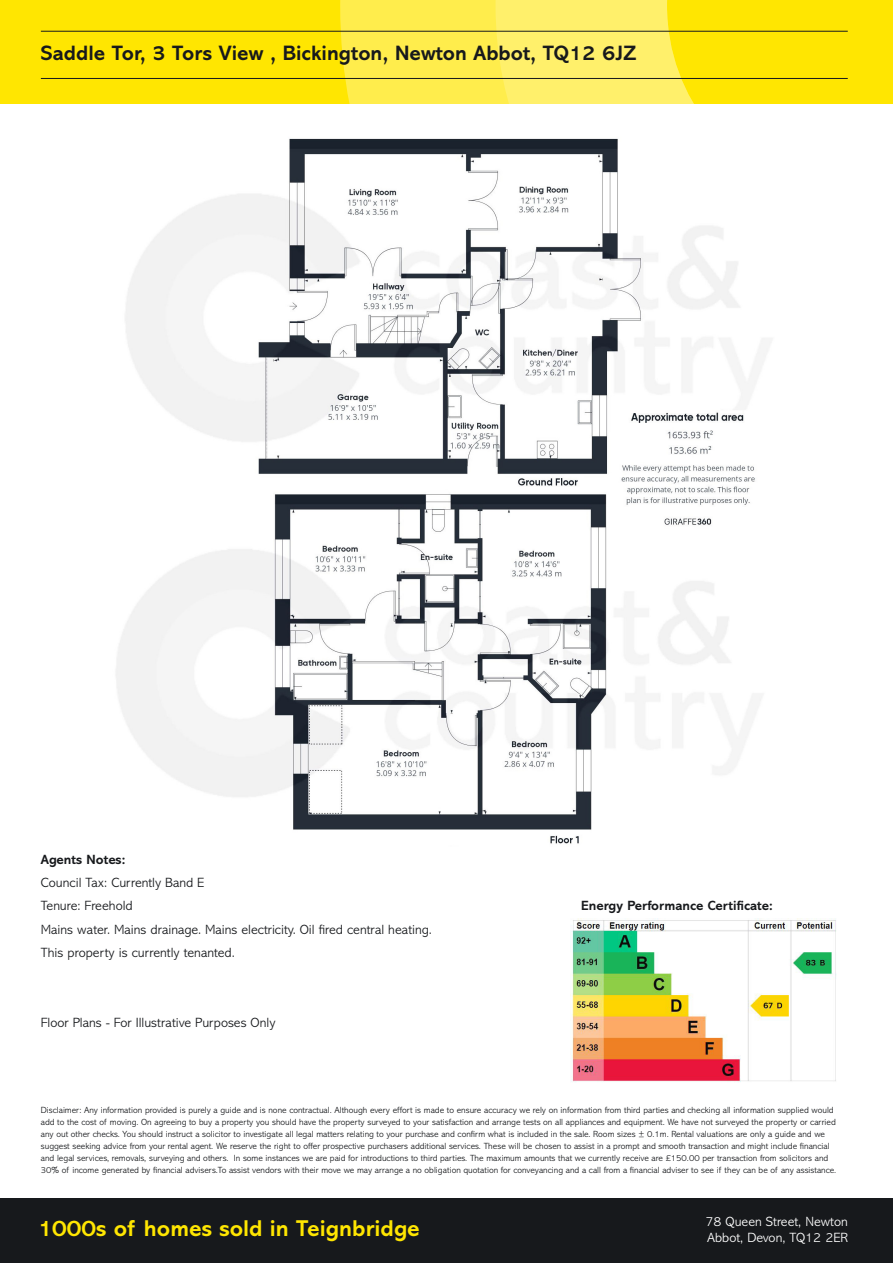
<style>
.page{position:relative;width:893px;height:1263px;background:#fff}
.page>*{position:absolute;margin:0;border:0;box-sizing:border-box;transform-origin:0 0}
.t1{font:700 23.1px "Abadi MT Std";color:#ffe601}
.t2{font:700 21px "Abadi MT Std";color:#17191c}
.t3{font:300 13.5px/23.2px "Abadi MT Std";color:#17191c}
.t4{font:300 13.5px/16.5px "Abadi MT Std";color:#fff}
.t5{font:700 13.5px "Abadi MT Std";color:#17191c}
.t6{font:300 9px/12px "Abadi MT Std";color:#17191c}
.s1{font-weight:700}
</style>
<div class="page">
<div style="left:0;top:0;width:893px;height:103px;background:#ffe601"></div>
<div style="left:340px;top:0;width:481px;height:103px;background:#ffed4c"></div>
<svg style="left:496px;top:0;width:325px;height:103px"></svg>
<div style="left:0;top:1198px;width:893px;height:65px;background:#17191c"></div>
<img style="left:570px;top:919px;width:267px;height:163px">
<hr style="left:41px;top:31px;width:807px;height:1px;background:#17191c">
<hr style="left:41px;top:78px;width:807px;height:1px;background:#17191c">
<img style="left:116px;top:138px;width:655px;height:706px">
<p class="t2" style="left:41px;top:41px;width:597px">Saddle Tor, 3 Tors View , Bickington, Newton Abbot, TQ12 6JZ</p>
<p class="t3" style="left:41px;top:848px;width:165px"><span class="s1">Agents Notes:<br></span>Council Tax: Currently Band E</p>
<p class="t3" style="left:41px;top:895px;width:93px">Tenure: Freehold</p>
<p class="t3" style="left:41px;top:918px;width:393px">Mains water. Mains drainage. Mains electricity. Oil fired central heating.</p>
<p class="t3" style="left:41px;top:941px;width:196px">This property is currently tenanted.</p>
<p class="t3" style="left:41px;top:1011px;width:236px">Floor Plans - For Illustrative Purposes Only</p>
<p class="t5" style="left:581px;top:897px;width:193px">Energy Performance Certificate:</p>
<p class="t6" style="left:41px;top:1104px;width:797px">Disclaimer: Any information provided is purely a guide and is none contractual. Although every effort is made to ensure accuracy we rely on information from third parties and checking all information supplied would add to the cost of moving. On agreeing to buy a property you should have the property surveyed to your satisfaction and arrange tests on all appliances and equipment. We have not surveyed the property or carried any out other checks. You should instruct a solicitor to investigate all legal matters relating to your purchase and confirm what is included in the sale. Room sizes ± 0.1m. Rental valuations are only a guide and we suggest seeking advice from your rental agent. We reserve the right to offer prospective purchasers additional services. These will be chosen to assist in a prompt and smooth transaction and might include financial and legal services, removals, surveying and others. In some instances we are paid for introductions to third parties. The maximum amounts that we currently receive are £150.00 per transaction from solicitors and 30% of income generated by financial advisers.To assist vendors with their move we may arrange a no obligation quotation for conveyancing and a call from a financial adviser to see if they can be of any assistance.</p>
<p class="t1" style="left:38px;top:1215px;width:383px">1000s of homes sold in Teignbridge</p>
<p class="t4" style="left:706px;top:1213px;width:144px">78 Queen Street, Newton<br>Abbot, Devon, TQ12 2ER</p>
</div>
